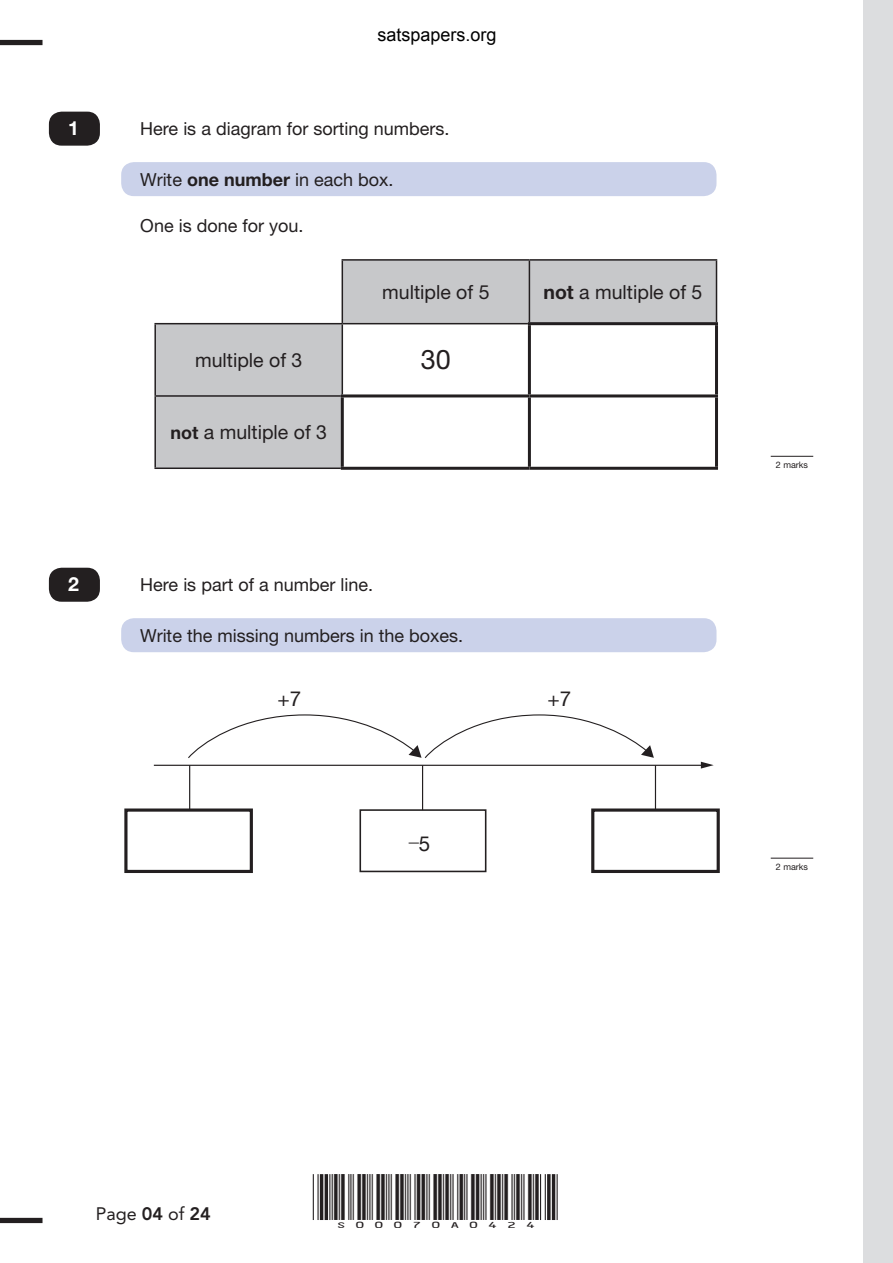
<style>
.page{position:relative;width:893px;height:1263px;background:#fff}
.page>*{position:absolute;margin:0;border:0;box-sizing:border-box;transform-origin:0 0}
.t1{font:27px "Helvetica Neue LT Std";color:#231f20}
.t2{font:20.55px "Helvetica Neue";color:#231f20}
.t3{font:19.5px "Helvetica Neue LT Std";color:#231f20}
.t4{font:700 19.5px "Helvetica Neue LT Std";color:#fff}
.t5{font:18px "Helvetica Neue LT Std";color:#231f20}
.t6{font:18px "Arial";color:#000}
.t7{font:18px "Avenir LT Std";color:#231f20}
.t8{font:15px "ID Automation HC39 M";color:#231f20;scale:1.3 1}
.t9{font:9px "Helvetica Neue LT Std";color:#231f20}
.s1{font-weight:700}
.s2{font-weight:700;font-size:18px}
.s3{font-weight:800}
</style>
<div class="page">
<div style="left:121px;top:162px;width:595px;height:34px;background:#cbd2ea;border-radius:13px"></div>
<svg style="left:155px;top:260px;width:561px;height:207px"></svg>
<hr style="left:342px;top:259px;width:187px;height:2px;background:#231f20">
<hr style="left:529px;top:259px;width:188px;height:2px;background:#231f20">
<hr style="left:529px;top:261px;width:1px;height:61px;background:#231f20">
<hr style="left:716px;top:261px;width:1px;height:61px;background:#231f20">
<hr style="left:154px;top:324px;width:2px;height:71px;background:#231f20">
<hr style="left:342px;top:323px;width:186px;height:1px;background:#231f20">
<hr style="left:342px;top:324px;width:1px;height:70px;background:#231f20">
<hr style="left:154px;top:395px;width:187px;height:2px;background:#231f20">
<hr style="left:154px;top:397px;width:2px;height:70px;background:#231f20">
<hr style="left:154px;top:467px;width:187px;height:2px;background:#231f20">
<hr style="left:342px;top:261px;width:1px;height:62px;background:#231f20">
<hr style="left:154px;top:323px;width:188px;height:1px;background:#231f20">
<hr style="left:341px;top:394px;width:188px;height:3px;background:#231f20">
<hr style="left:341px;top:397px;width:3px;height:70px;background:#231f20">
<hr style="left:528px;top:397px;width:3px;height:70px;background:#231f20">
<hr style="left:715px;top:397px;width:3px;height:70px;background:#231f20">
<hr style="left:341px;top:467px;width:188px;height:3px;background:#231f20">
<hr style="left:529px;top:467px;width:189px;height:3px;background:#231f20">
<hr style="left:528px;top:322px;width:190px;height:3px;background:#231f20">
<hr style="left:528px;top:325px;width:3px;height:69px;background:#231f20">
<hr style="left:715px;top:325px;width:3px;height:69px;background:#231f20">
<hr style="left:529px;top:394px;width:189px;height:3px;background:#231f20">
<div style="left:49px;top:112px;width:51px;height:34px;background:#231f20;border-radius:13px"></div>
<hr style="left:771px;top:456px;width:42px;height:1px;background:#231f20">
<div style="left:49px;top:568px;width:51px;height:34px;background:#231f20;border-radius:13px"></div>
<div style="left:121px;top:618px;width:595px;height:34px;background:#cbd2ea;border-radius:13px"></div>
<hr style="left:154px;top:765px;width:549px;height:1px;background:#231f20">
<svg style="left:701px;top:762px;width:13px;height:6px"></svg>
<hr style="left:422px;top:765px;width:1px;height:45px;background:#231f20">
<hr style="left:189px;top:765px;width:1px;height:45px;background:#231f20">
<div style="left:124px;top:808px;width:129px;height:65px;border:3px solid #231f20"></div>
<div style="left:359px;top:809px;width:127px;height:63px;border:2px solid #231f20"></div>
<hr style="left:655px;top:765px;width:1px;height:45px;background:#231f20">
<div style="left:591px;top:808px;width:129px;height:65px;border:3px solid #231f20"></div>
<svg style="left:188px;top:714px;width:466px;height:44px"></svg>
<hr style="left:771px;top:858px;width:42px;height:1px;background:#231f20">
<hr style="left:329px;top:1174px;width:1px;height:46px;background:#231f20">
<hr style="left:317px;top:1174px;width:2px;height:46px;background:#231f20">
<hr style="left:313px;top:1174px;width:1px;height:46px;background:#231f20">
<hr style="left:325px;top:1174px;width:3px;height:46px;background:#231f20">
<hr style="left:320px;top:1174px;width:3px;height:46px;background:#231f20">
<hr style="left:557px;top:1174px;width:1px;height:46px;background:#231f20">
<hr style="left:545px;top:1174px;width:1px;height:46px;background:#231f20">
<hr style="left:540px;top:1174px;width:1px;height:46px;background:#231f20">
<hr style="left:552px;top:1174px;width:3px;height:46px;background:#231f20">
<svg style="left:547px;top:1174px;width:4px;height:46px"></svg>
<div style="left:0;top:40px;width:43px;height:5px;background:#231f20"></div>
<div style="left:0;top:1218px;width:43px;height:5px;background:#231f20"></div>
<div style="left:863px;top:0;width:30px;height:1263px;background:#dcdddf"></div>
<p class="t4" style="left:68px;top:116px;width:12px">1</p>
<p class="t6" style="left:377px;top:26px;width:120px">satspapers.org</p>
<p class="t5" style="left:140px;top:118px;width:311px">Here is a diagram for sorting numbers.</p>
<p class="t5" style="left:140px;top:168px;width:255px">Write <span class="s1">one number</span> in each box.</p>
<p class="t5" style="left:140px;top:215px;width:165px">One is done for you.</p>
<p class="t3" style="left:382px;top:280px;width:109px">multiple of 5</p>
<p class="t3" style="left:543px;top:280px;width:160px"><span class="s1">not</span> a multiple of 5</p>
<p class="t3" style="left:195px;top:348px;width:109px">multiple of 3</p>
<p class="t1" style="left:421px;top:344px;width:32px">30</p>
<p class="t3" style="left:170px;top:420px;width:158px"><span class="s2">not</span> a multiple of 3</p>
<p class="t4" style="left:68px;top:572px;width:12px">2</p>
<p class="t5" style="left:140px;top:574px;width:234px">Here is part of a number line.</p>
<p class="t5" style="left:140px;top:624px;width:324px">Write the missing numbers in the boxes.</p>
<p class="t2" style="left:278px;top:684px;width:25px">+7</p>
<p class="t2" style="left:548px;top:684px;width:25px">+7</p>
<p class="t2" style="left:409px;top:819px;width:12px">_</p>
<p class="t2" style="left:419px;top:828px;width:13px">5</p>
<p class="t9" style="left:776px;top:460px;width:34px">2 marks</p>
<p class="t9" style="left:776px;top:861px;width:34px">2 marks</p>
<p class="t7" style="left:96px;top:1204px;width:117px">Page <span class="s3">04</span> of <span class="s3">24</span></p>
<p class="t8" style="left:332px;top:1206px;width:162px">S00070A0424</p>
</div>
